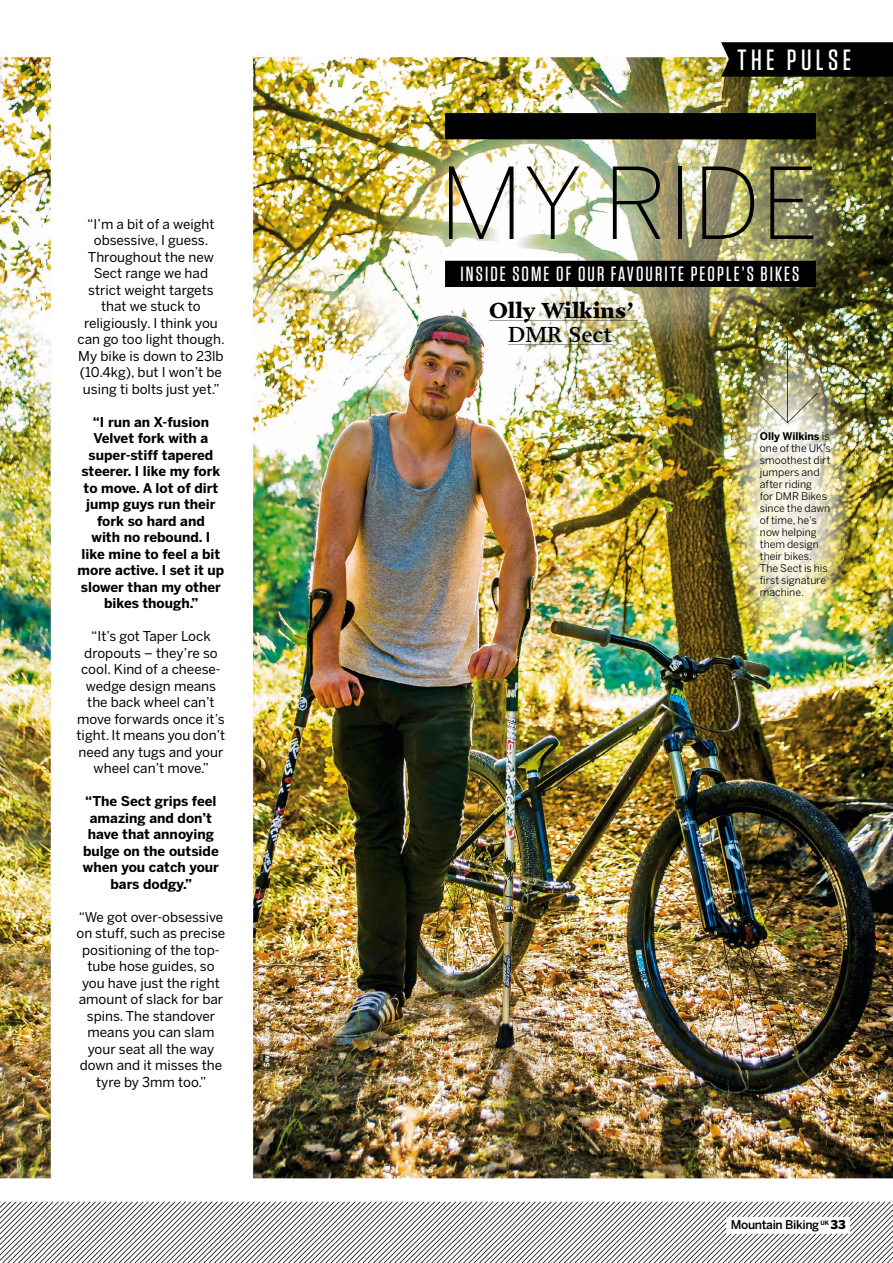
<style>
.page{position:relative;width:893px;height:1263px;background:#fff}
.page>*{position:absolute;margin:0;border:0;box-sizing:border-box;transform-origin:0 0}
.t1{font:200 97.95px "Benton Sans";color:#000}
.t2{font:500 29.25px "Tungsten";letter-spacing:.15em;color:#fff}
.t3{font:900 22.05px "Prensa";color:#000}
.t4{font:600 22.05px "Prensa";color:#000}
.t5{font:500 20.7px "Tungsten";letter-spacing:.1em;color:#fff}
.t6{font:13.5px/16.5px "Benton Sans";color:#000;text-align:center}
.t7{font:700 13.5px/16.5px "Benton Sans";color:#000;text-align:center}
.t8{font:500 12px "Benton Sans";letter-spacing:-.03em;color:#000}
.t9{font:10.5px/12px "Benton Sans";color:#000}
.t10{font:700 7.5px "Benton Sans Cond";letter-spacing:-.015em;color:#fff}
.s1{font-weight:300}
.s2{font-weight:700}
.s3{font-weight:900}
</style>
<div class="page">
<img style="left:0;top:42px;width:893px;height:1221px">
<p class="t6" style="left:78px;top:216px;width:149px">“I’m a bit of a weight obsessive, I guess.<br>Throughout the new<br>Sect range we had strict weight targets that we stuck to religiously. I think you can go too light though.<br>My bike is down to 23lb (10.4kg), but I won’t be using ti bolts just yet.”</p>
<p class="t7" style="left:78px;top:413px;width:148px">“I run an X-fusion<br>Velvet fork with a super-stiff tapered steerer. I like my fork to move. A lot of dirt jump guys run their fork so hard and<br>with no rebound. I<br>like mine to feel a bit more active. I set it up slower than my other bikes though.”</p>
<p class="t6" style="left:77px;top:628px;width:150px">“It’s got Taper Lock dropouts – they’re so cool. Kind of a cheese&shy;wedge design means the back wheel can’t move forwards once it’s tight. It means you don’t need any tugs and your wheel can’t move.”</p>
<p class="t7" style="left:83px;top:793px;width:137px">“The Sect grips feel amazing and don’t have that annoying bulge on the outside when you catch your bars dodgy.”</p>
<p class="t6" style="left:77px;top:908px;width:150px">“We got over-obsessive on stuff, such as precise positioning of the top&shy;tube hose guides, so you have just the right amount of slack for bar spins. The standover means you can slam your seat all the way down and it misses the tyre by 3mm too.”</p>
<p class="t10" style="left:262px;top:1087px;width:67px;rotate:-90deg"><span class="s1">Photo:</span> Sevas Romero</p>
<h2 class="t2" style="left:737px;top:45px;width:115px">THE PULSE</h2>
<h1 class="t1" style="left:439px;top:146px;width:381px">My ride</h1>
<h3 class="t5" style="left:461px;top:263px;width:340px">INSIDE SOME OF OUR FAVOURITE PEOPLE’S BIKES</h3>
<h3 class="t3" style="left:489px;top:297px;width:146px">Olly Wilkins’</h3>
<h3 class="t4" style="left:508px;top:321px;width:106px">DMR Sect</h3>
<p class="t9" style="left:760px;top:430px;width:72px"><span class="s2">Olly Wilkins</span> is one of the UK’s smoothest dirt jumpers and after riding<br>for DMR Bikes since the dawn of time, he’s now helping them design their bikes.<br>The Sect is his first signature machine.</p>
<p class="t8" style="left:731px;top:1218px;width:116px">Mountain Biking <sup>uk</sup> <span class="s3">33</span></p>
</div>
